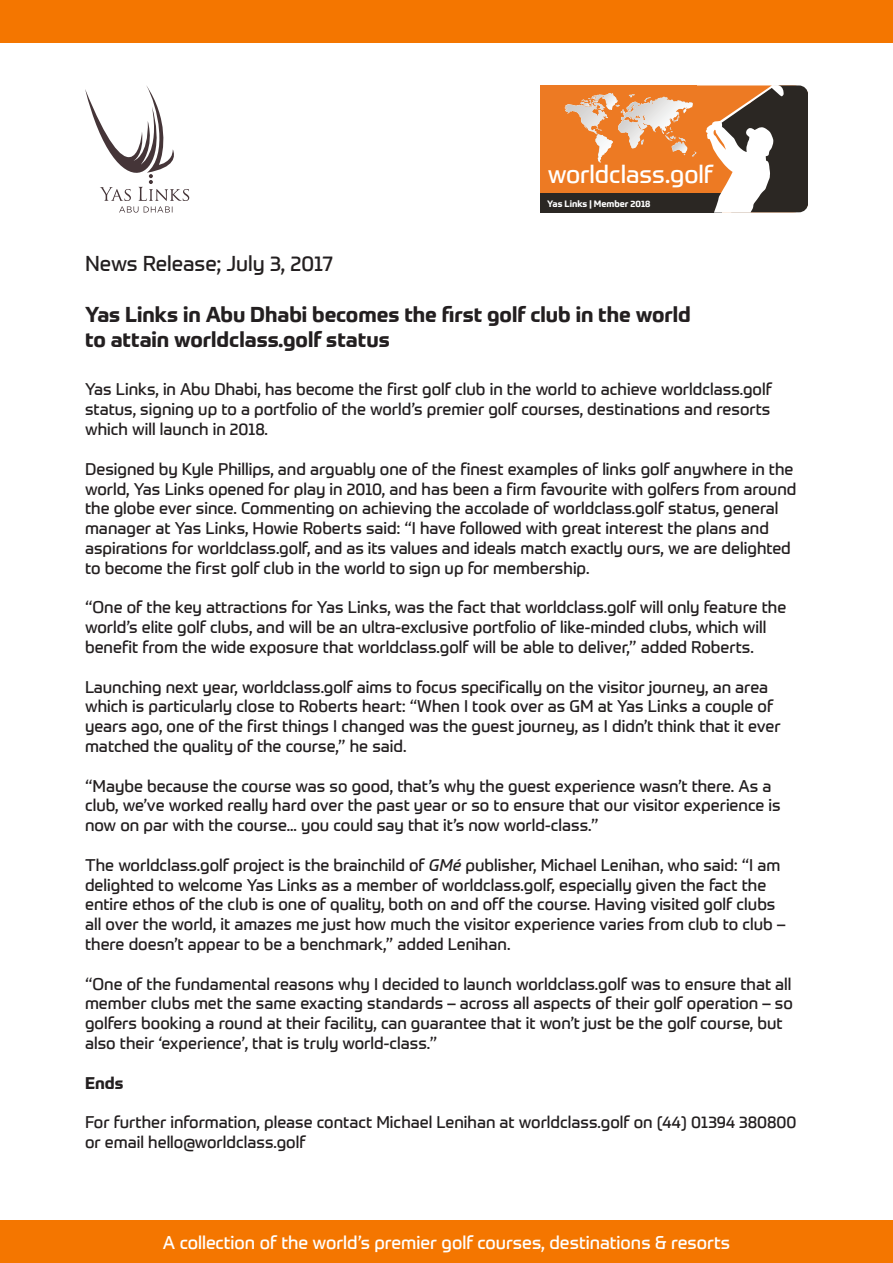
<style>
.page{position:relative;width:893px;height:1263px;background:#fff}
.page>*{position:absolute;margin:0;border:0;box-sizing:border-box;transform-origin:0 0}
.t1{font:24.6px "Prometo";color:#fff}
.t2{font:700 21px "Prometo";color:#231f20}
.t3{font:21px "Prometo";color:#231f20}
.t4{font:18px "Prometo";color:#fff}
.Body_Text__New{font:16.5px/19.8px "Prometo";color:#231f20}
.Body_Text__New-2{font:700 16.5px "Prometo";color:#231f20}
.t5{font:700 9.15px "Prometo";color:#fff}
.s1{font-style:italic}
</style>
<div class="page">
<div style="left:0;top:1220px;width:893px;height:43px;background:#f47600"></div>
<div style="left:540px;top:85px;width:157px;height:127px;background:#ed7a23"></div>
<div style="left:540px;top:193px;width:182px;height:19px;background:#2b2723"></div>
<svg style="left:564px;top:85px;width:244px;height:128px"></svg>
<div style="left:0;top:0;width:893px;height:43px;background:#f47600"></div>
<svg style="left:85px;top:85px;width:104px;height:128px"></svg>
<p class="t1" style="left:548px;top:159px;width:167px">worldclass.golf</p>
<p class="t5" style="left:547px;top:198px;width:105px">Yas Links | Member 2018</p>
<p class="t3" style="left:85px;top:251px;width:250px">News Release; July 3, 2017</p>
<p class="t2" style="left:85px;top:301px;width:607px">Yas Links in Abu Dhabi becomes the first golf club in the world</p>
<p class="t2" style="left:85px;top:326px;width:306px">to attain worldclass.golf status</p>
<p class="Body_Text__New" style="left:85px;top:380px;width:688px;text-align:justify">Yas Links, in Abu Dhabi, has become the first golf club in the world to achieve worldclass.golf status, signing up to a portfolio of the world’s premier golf courses, destinations and resorts which will launch in 2018.</p>
<p class="Body_Text__New" style="left:85px;top:459px;width:713px">Designed by Kyle Phillips, and arguably one of the finest examples of links golf anywhere in the world, Yas Links opened for play in 2010, and has been a firm favourite with golfers from around the globe ever since. Commenting on achieving the accolade of worldclass.golf status, general manager at Yas Links, Howie Roberts said: “I have followed with great interest the plans and aspirations for worldclass.golf, and as its values and ideals match exactly ours, we are delighted to become the first golf club in the world to sign up for membership.</p>
<p class="Body_Text__New" style="left:85px;top:597px;width:703px">“One of the key attractions for Yas Links, was the fact that worldclass.golf will only feature the world’s elite golf clubs, and will be an ultra-exclusive portfolio of like-minded clubs, which will benefit from the wide exposure that worldclass.golf will be able to deliver,” added Roberts.</p>
<p class="Body_Text__New" style="left:85px;top:677px;width:697px">Launching next year, worldclass.golf aims to focus specifically on the visitor journey, an area which is particularly close to Roberts heart: “When I took over as GM at Yas Links a couple of years ago, one of the first things I changed was the guest journey, as I didn’t think that it ever matched the quality of the course,” he said.</p>
<p class="Body_Text__New" style="left:85px;top:776px;width:697px">“Maybe because the course was so good, that’s why the guest experience wasn’t there. As a club, we’ve worked really hard over the past year or so to ensure that our visitor experience is now on par with the course... you could say that it’s now world-class.”</p>
<p class="Body_Text__New" style="left:85px;top:855px;width:702px">The worldclass.golf project is the brainchild of <span class="s1">GMé</span> publisher, Michael Lenihan, who said: “I am delighted to welcome Yas Links as a member of worldclass.golf, especially given the fact the entire ethos of the club is one of quality, both on and off the course. Having visited golf clubs all over the world, it amazes me just how much the visitor experience varies from club to club – there doesn’t appear to be a benchmark,” added Lenihan.</p>
<p class="Body_Text__New" style="left:85px;top:974px;width:709px">“One of the fundamental reasons why I decided to launch worldclass.golf was to ensure that all member clubs met the same exacting standards – across all aspects of their golf operation – so golfers booking a round at their facility, can guarantee that it won’t just be the golf course, but also their ‘experience’, that is truly world-class.”</p>
<p class="Body_Text__New-2" style="left:85px;top:1072px;width:40px">Ends</p>
<p class="Body_Text__New" style="left:85px;top:1112px;width:713px">For further information, please contact Michael Lenihan at worldclass.golf on (44) 01394 380800 or email hello@worldclass.golf</p>
<p class="t4" style="left:163px;top:1231px;width:569px">A collection of the world’s premier golf courses, destinations &amp; resorts</p>
</div>
